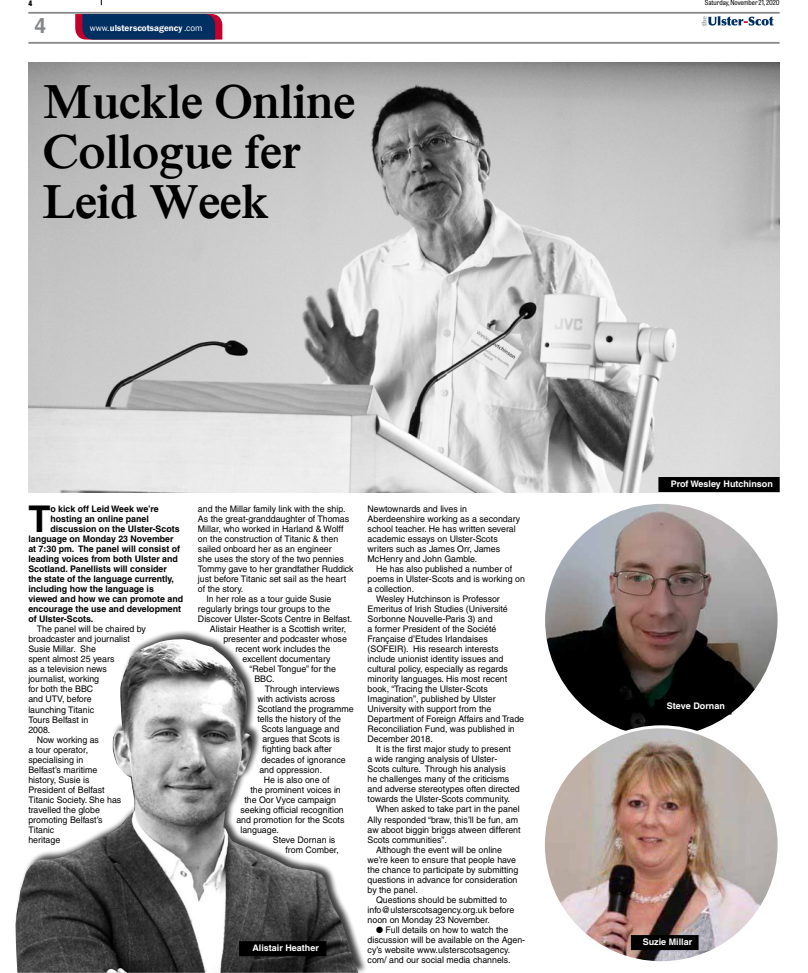
<style>
.page{position:relative;width:808px;height:973px;background:#fff}
.page>*{position:absolute;margin:0;border:0;box-sizing:border-box;transform-origin:0 0}
.t1{font:700 50px/50px "Iskoola Pota";letter-spacing:-.01em;color:#000;scale:.95 1}
.t2{font:700 36.9px "Helvetica";color:#000}
.t3{font:700 21px "Helvetica";color:#87888a}
.t4{font:9px/10px "Helvetica";color:#000}
.t5{font:700 9px "Helvetica";color:#000}
.t6{font:700 9px "Helvetica";color:#fff}
.t7{font:600 9px "Franklin Gothic";color:#fff}
.t8{font:800 semi-condensed 7.5px "Tablet Gothic";color:#000}
.t9{font:semi-condensed 7px "Tablet Gothic";letter-spacing:-.005em;color:#000}
.s1{font-weight:400}
</style>
<div class="page">
<svg style="left:75px;top:14px;width:147px;height:26px;background:#192e5e"></svg>
<svg style="left:702px;top:16px;width:72px;height:10px"></svg>
<hr style="left:28px;top:12px;width:752px;height:2px;background:#87888a">
<hr style="left:28px;top:42px;width:752px;height:2px;background:#87888a">
<img style="left:544px;top:502px;width:235px;height:235px;border-radius:118px">
<img style="left:543px;top:726px;width:236px;height:236px;border-radius:118px">
<img style="left:28px;top:62px;width:752px;height:430px">
<div style="left:655px;top:699px;width:76px;height:15px;background:#000"></div>
<div style="left:631px;top:934px;width:67px;height:15px;background:#000"></div>
<div style="left:658px;top:477px;width:122px;height:15px;background:#000"></div>
<div style="left:14px;top:629px;width:353px;height:343px;background:#000;opacity:.75"></div>
<img style="left:16px;top:639px;width:342px;height:333px">
<div style="left:239px;top:941px;width:87px;height:15px;background:#000"></div>
<p class="t8" style="left:28px;top:-3px;width:5px">4</p>
<p class="t9" style="left:700px;top:-2px;width:81px">♂ Saturday, November 21, 2020</p>
<h3 class="t3" style="left:34px;top:13px;width:13px">4</h3>
<p class="t7" style="left:90px;top:22px;width:114px"><span class="s1">www.</span>ulsterscotsagency <span class="s1">.com</span></p>
<h1 class="t1" style="left:43px;top:76px;width:331px">Muckle Online<br>Collogue fer<br>Leid Week</h1>
<h2 class="t2" style="left:28px;top:497px;width:24px">T</h2>
<p class="t5" style="left:50px;top:503px;width:110px">o kick off Leid Week we’re</p>
<p class="t5" style="left:50px;top:513px;width:100px">hosting an online panel</p>
<p class="t5" style="left:50px;top:523px;width:131px">discussion on the Ulster-Scots</p>
<p class="t5" style="left:28px;top:533px;width:147px">language on Monday 23 November</p>
<p class="t5" style="left:28px;top:543px;width:153px">at 7:30 pm. The panel will consist of</p>
<p class="t5" style="left:28px;top:553px;width:151px">leading voices from both Ulster and</p>
<p class="t5" style="left:28px;top:563px;width:140px">Scotland. Panellists will consider</p>
<p class="t5" style="left:28px;top:573px;width:147px">the state of the language currently,</p>
<p class="t5" style="left:28px;top:583px;width:127px">including how the language is</p>
<p class="t5" style="left:28px;top:593px;width:156px">viewed and how we can promote and</p>
<p class="t5" style="left:28px;top:603px;width:154px">encourage the use and development</p>
<p class="t5" style="left:28px;top:613px;width:67px">of Ulster-Scots.</p>
<p class="t4" style="left:37px;top:624px;width:111px">The panel will be chaired by</p>
<p class="t4" style="left:28px;top:634px;width:103px">broadcaster and journalist</p>
<p class="t4" style="left:28px;top:644px;width:69px">Susie Millar. She</p>
<p class="t4" style="left:28px;top:654px;width:88px">spent almost 25 years</p>
<p class="t4" style="left:28px;top:664px;width:80px">as a television news</p>
<p class="t4" style="left:28px;top:674px;width:72px">journalist, working</p>
<p class="t4" style="left:28px;top:684px;width:66px">for both the BBC</p>
<p class="t4" style="left:28px;top:694px;width:65px">and UTV, before</p>
<p class="t4" style="left:28px;top:704px;width:67px">launching Titanic</p>
<p class="t4" style="left:28px;top:714px;width:61px">Tours Belfast in</p>
<p class="t4" style="left:28px;top:724px;width:24px">2008.</p>
<p class="t4" style="left:37px;top:734px;width:64px">Now working as</p>
<p class="t4" style="left:28px;top:744px;width:61px">a tour operator,</p>
<p class="t4" style="left:28px;top:754px;width:56px">specialising in</p>
<p class="t4" style="left:28px;top:764px;width:71px">Belfast’s maritime</p>
<p class="t4" style="left:28px;top:774px;width:63px">history, Susie is</p>
<p class="t4" style="left:28px;top:784px;width:78px">President of Belfast</p>
<p class="t4" style="left:28px;top:794px;width:94px">Titanic Society. She has</p>
<p class="t4" style="left:28px;top:804px;width:73px">travelled the globe</p>
<p class="t4" style="left:28px;top:814px;width:76px">promoting Belfast’s</p>
<p class="t4" style="left:28px;top:824px;width:27px">Titanic</p>
<p class="t4" style="left:28px;top:834px;width:33px">heritage</p>
<p class="t4" style="left:198px;top:504px;width:149px">and the Millar family link with the ship.</p>
<p class="t4" style="left:198px;top:514px;width:153px">As the great-granddaughter of Thomas</p>
<p class="t4" style="left:198px;top:524px;width:147px">Millar, who worked in Harland &amp; Wolff</p>
<p class="t4" style="left:198px;top:534px;width:142px">on the construction of Titanic &amp; then</p>
<p class="t4" style="left:198px;top:544px;width:135px">sailed onboard her as an engineer</p>
<p class="t4" style="left:198px;top:554px;width:147px">she uses the story of the two pennies</p>
<p class="t4" style="left:198px;top:564px;width:157px">Tommy gave to her grandfather Ruddick</p>
<p class="t4" style="left:198px;top:574px;width:150px">just before Titanic set sail as the heart</p>
<p class="t4" style="left:198px;top:584px;width:47px">of the story.</p>
<p class="t4" style="left:206px;top:594px;width:127px">In her role as a tour guide Susie</p>
<p class="t4" style="left:198px;top:604px;width:134px">regularly brings tour groups to the</p>
<p class="t4" style="left:198px;top:614px;width:156px">Discover Ulster-Scots Centre in Belfast.</p>
<p class="t4" style="left:210px;top:624px;width:138px">Alistair Heather is a Scottish writer,</p>
<p class="t4" style="left:223px;top:634px;width:125px">presenter and podcaster whose</p>
<p class="t4" style="left:235px;top:644px;width:97px">recent work includes the</p>
<p class="t4" style="left:242px;top:654px;width:90px">excellent documentary</p>
<p class="t4" style="left:249px;top:664px;width:88px">“Rebel Tongue” for the</p>
<p class="t4" style="left:254px;top:674px;width:22px">BBC.</p>
<p class="t4" style="left:265px;top:684px;width:76px">Through interviews</p>
<p class="t4" style="left:257px;top:694px;width:79px">with activists across</p>
<p class="t4" style="left:257px;top:704px;width:98px">Scotland the programme</p>
<p class="t4" style="left:257px;top:714px;width:85px">tells the history of the</p>
<p class="t4" style="left:261px;top:724px;width:79px">Scots language and</p>
<p class="t4" style="left:262px;top:734px;width:79px">argues that Scots is</p>
<p class="t4" style="left:262px;top:744px;width:71px">fighting back after</p>
<p class="t4" style="left:261px;top:754px;width:86px">decades of ignorance</p>
<p class="t4" style="left:259px;top:764px;width:64px">and oppression.</p>
<p class="t4" style="left:264px;top:774px;width:67px">He is also one of</p>
<p class="t4" style="left:250px;top:784px;width:92px">the prominent voices in</p>
<p class="t4" style="left:244px;top:794px;width:93px">the Oor Vyce campaign</p>
<p class="t4" style="left:240px;top:804px;width:105px">seeking official recognition</p>
<p class="t4" style="left:236px;top:814px;width:110px">and promotion for the Scots</p>
<p class="t4" style="left:240px;top:824px;width:40px">language.</p>
<p class="t4" style="left:273px;top:834px;width:64px">Steve Dornan is</p>
<p class="t4" style="left:285px;top:844px;width:55px">from Comber,</p>
<p class="t6" style="left:252px;top:942px;width:68px">Alistair Heather</p>
<p class="t4" style="left:368px;top:504px;width:154px">Newtownards and lives in<br>Aberdeenshire working as a secondary school teacher. He has written several academic essays on Ulster-Scots writers such as James Orr, James<br>McHenry and John Gamble.</p>
<p class="t4" style="left:376px;top:564px;width:138px">He has also published a number of</p>
<p class="t4" style="left:368px;top:574px;width:159px">poems in Ulster-Scots and is working on</p>
<p class="t4" style="left:368px;top:584px;width:48px">a collection.</p>
<p class="t4" style="left:376px;top:594px;width:125px">Wesley Hutchinson is Professor</p>
<p class="t4" style="left:368px;top:604px;width:142px">Emeritus of Irish Studies (Université</p>
<p class="t4" style="left:368px;top:614px;width:127px">Sorbonne Nouvelle-Paris 3) and</p>
<p class="t4" style="left:368px;top:624px;width:130px">a former President of the Société</p>
<p class="t4" style="left:368px;top:634px;width:122px">Française d’Etudes Irlandaises</p>
<p class="t4" style="left:368px;top:644px;width:132px">(SOFEIR). His research interests</p>
<p class="t4" style="left:368px;top:654px;width:137px">include unionist identity issues and</p>
<p class="t4" style="left:368px;top:664px;width:142px">cultural policy, especially as regards</p>
<p class="t4" style="left:368px;top:674px;width:141px">minority languages. His most recent</p>
<p class="t4" style="left:368px;top:684px;width:122px">book, “Tracing the Ulster-Scots</p>
<p class="t4" style="left:368px;top:694px;width:130px">Imagination”, published by Ulster</p>
<p class="t4" style="left:368px;top:704px;width:125px">University with support from the</p>
<p class="t4" style="left:368px;top:714px;width:158px">Department of Foreign Affairs and Trade</p>
<p class="t4" style="left:368px;top:724px;width:149px">Reconciliation Fund, was published in</p>
<p class="t4" style="left:368px;top:734px;width:67px">December 2018.</p>
<p class="t4" style="left:376px;top:744px;width:136px">It is the first major study to present</p>
<p class="t4" style="left:368px;top:754px;width:131px">a wide ranging analysis of Ulster-</p>
<p class="t4" style="left:368px;top:764px;width:140px">Scots culture. Through his analysis</p>
<p class="t4" style="left:368px;top:774px;width:143px">he challenges many of the criticisms</p>
<p class="t4" style="left:368px;top:784px;width:154px">and adverse stereotypes often directed</p>
<p class="t4" style="left:368px;top:794px;width:144px">towards the Ulster-Scots community.</p>
<p class="t4" style="left:376px;top:804px;width:145px">When asked to take part in the panel</p>
<p class="t4" style="left:368px;top:814px;width:152px">Ally responded “braw, this’ll be fun, am</p>
<p class="t4" style="left:368px;top:824px;width:155px">aw aboot biggin briggs atween different</p>
<p class="t4" style="left:368px;top:834px;width:81px">Scots communities”.</p>
<p class="t4" style="left:376px;top:844px;width:128px">Although the event will be online</p>
<p class="t4" style="left:368px;top:854px;width:150px">we’re keen to ensure that people have</p>
<p class="t4" style="left:368px;top:864px;width:152px">the chance to participate by submitting</p>
<p class="t4" style="left:368px;top:874px;width:151px">questions in advance for consideration</p>
<p class="t4" style="left:368px;top:884px;width:52px">by the panel.</p>
<p class="t4" style="left:376px;top:894px;width:132px">Questions should be submitted to</p>
<p class="t4" style="left:368px;top:904px;width:148px">info@ulsterscotsagency.org.uk before</p>
<p class="t4" style="left:368px;top:914px;width:124px">noon on Monday 23 November.</p>
<p class="t4" style="left:368px;top:924px;width:159px;text-indent:9px">● Full details on how to watch the discussion will be available on the Agen&shy;cy’s website www.ulsterscotsagency. com/ and our social media channels.</p>
<p class="t6" style="left:671px;top:478px;width:104px">Prof Wesley Hutchinson</p>
<p class="t6" style="left:667px;top:700px;width:59px">Steve Dornan</p>
<p class="t6" style="left:643px;top:936px;width:51px">Suzie Millar</p>
</div>
